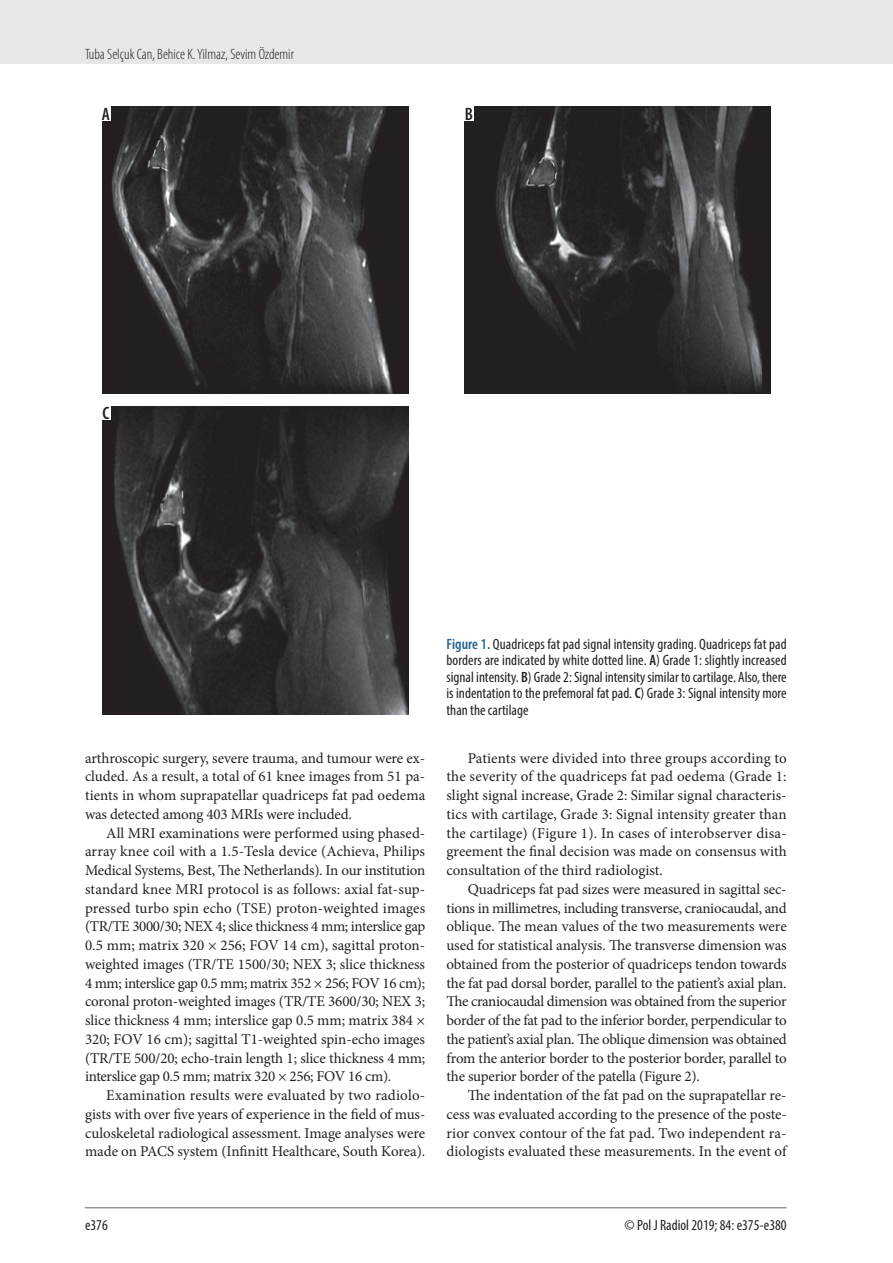
<style>
.page{position:relative;width:893px;height:1263px;background:#fff}
.page>*{position:absolute;margin:0;border:0;box-sizing:border-box;transform-origin:0 0}
.t1{font:600 condensed 18px "Myriad Pro";color:#231f20}
.t2{font:15px/18.8px "Minion Pro";letter-spacing:-.01em;color:#231f20;text-align:justify}
.t3{font:condensed 15px/16.5px "Myriad Pro";color:#231f20;text-align:justify}
.t4{font:300 condensed 15px "Myriad Pro";color:#231f20}
.s1{font-weight:600;color:#24648f}
.s2{font-weight:600}
</style>
<div class="page">
<div style="left:0;top:0;width:893px;height:64px;background:#e6e7e9"></div>
<hr style="left:85px;top:1207px;width:702px;height:1px;background:#939598">
<img style="left:102px;top:106px;width:306px;height:287px">
<img style="left:464px;top:106px;width:306px;height:287px">
<img style="left:102px;top:406px;width:306px;height:308px">
<div style="left:101px;top:105px;width:10px;height:15px;background:#fff"></div>
<div style="left:101px;top:404px;width:10px;height:16px;background:#fff"></div>
<div style="left:464px;top:105px;width:10px;height:15px;background:#fff"></div>
<p class="t4" style="left:85px;top:45px;width:210px">Tuba Selçuk Can, Behice K. Yilmaz, Sevim Özdemir</p>
<p class="t1" style="left:102px;top:103px;width:10px">A</p>
<p class="t1" style="left:465px;top:103px;width:10px">B</p>
<p class="t1" style="left:102px;top:402px;width:8px">C</p>
<p class="t2" style="left:85px;top:748px;width:342px">arthroscopic surgery, severe trauma, and tumour were ex&shy;cluded. As a result, a total of 61 knee images from 51 pa&shy;tients in whom suprapatellar quadriceps fat pad oedema was detected among 403 MRIs were included.</p>
<p class="t2" style="left:85px;top:823px;width:342px;text-indent:21px">All MRI examinations were performed using phased&shy;array knee coil with a 1.5-Tesla device (Achieva, Philips Medical Systems, Best, The Netherlands). In our institution standard knee MRI protocol is as follows: axial fat-sup&shy;pressed turbo spin echo (TSE) proton-weighted images (TR/TE 3000/30; NEX 4; slice thickness 4 mm; interslice gap 0.5 mm; matrix 320 × 256; FOV 14 cm), sagittal proton&shy;weighted images (TR/TE 1500/30; NEX 3; slice thickness 4 mm; interslice gap 0.5 mm; matrix 352 × 256; FOV 16 cm); coronal proton-weighted images (TR/TE 3600/30; NEX 3; slice thickness 4 mm; interslice gap 0.5 mm; matrix 384 × 320; FOV 16 cm); sagittal T1-weighted spin-echo images (TR/TE 500/20; echo-train length 1; slice thickness 4 mm; interslice gap 0.5 mm; matrix 320 × 256; FOV 16 cm).</p>
<p class="t2" style="left:85px;top:1086px;width:342px;text-indent:21px">Examination results were evaluated by two radiolo&shy;gists with over five years of experience in the field of mus&shy;culoskeletal radiological assessment. Image analyses were made on PACS system (Infinitt Healthcare, South Korea).</p>
<p class="t3" style="left:446px;top:635px;width:342px"><span class="s1">Figure 1.</span> Quadriceps fat pad signal intensity grading. Quadriceps fat pad borders are indicated by white dotted line. <span class="s2">A</span>) Grade 1: slightly increased signal intensity. <span class="s2">B</span>) Grade 2: Signal intensity similar to cartilage. Also, there is indentation to the prefemoral fat pad. <span class="s2">C</span>) Grade 3: Signal intensity more than the cartilage</p>
<p class="t2" style="left:446px;top:748px;width:342px;text-indent:21px">Patients were divided into three groups according to the severity of the quadriceps fat pad oedema (Grade 1: slight signal increase, Grade 2: Similar signal characteris&shy;tics with cartilage, Grade 3: Signal intensity greater than the cartilage) (Figure 1). In cases of interobserver disa&shy;greement the final decision was made on consensus with consultation of the third radiologist.</p>
<p class="t2" style="left:446px;top:880px;width:342px;text-indent:21px">Quadriceps fat pad sizes were measured in sagittal sec&shy;tions in millimetres, including transverse, craniocaudal, and oblique. The mean values of the two measurements were used for statistical analysis. The transverse dimension was obtained from the posterior of quadriceps tendon towards the fat pad dorsal border, parallel to the patient’s axial plan.<br>The craniocaudal dimension was obtained from the superior border of the fat pad to the inferior border, perpendicular to the patient’s axial plan. The oblique dimension was obtained from the anterior border to the posterior border, parallel to the superior border of the patella (Figure 2).</p>
<p class="t2" style="left:446px;top:1086px;width:342px;text-indent:21px">The indentation of the fat pad on the suprapatellar re&shy;cess was evaluated according to the presence of the poste&shy;rior convex contour of the fat pad. Two independent ra&shy;diologists evaluated these measurements. In the event of</p>
<p class="t3" style="left:85px;top:1216px;width:24px">e376</p>
<p class="t3" style="left:625px;top:1216px;width:164px">© Pol J Radiol 2019; 84: e375-e380</p>
</div>
